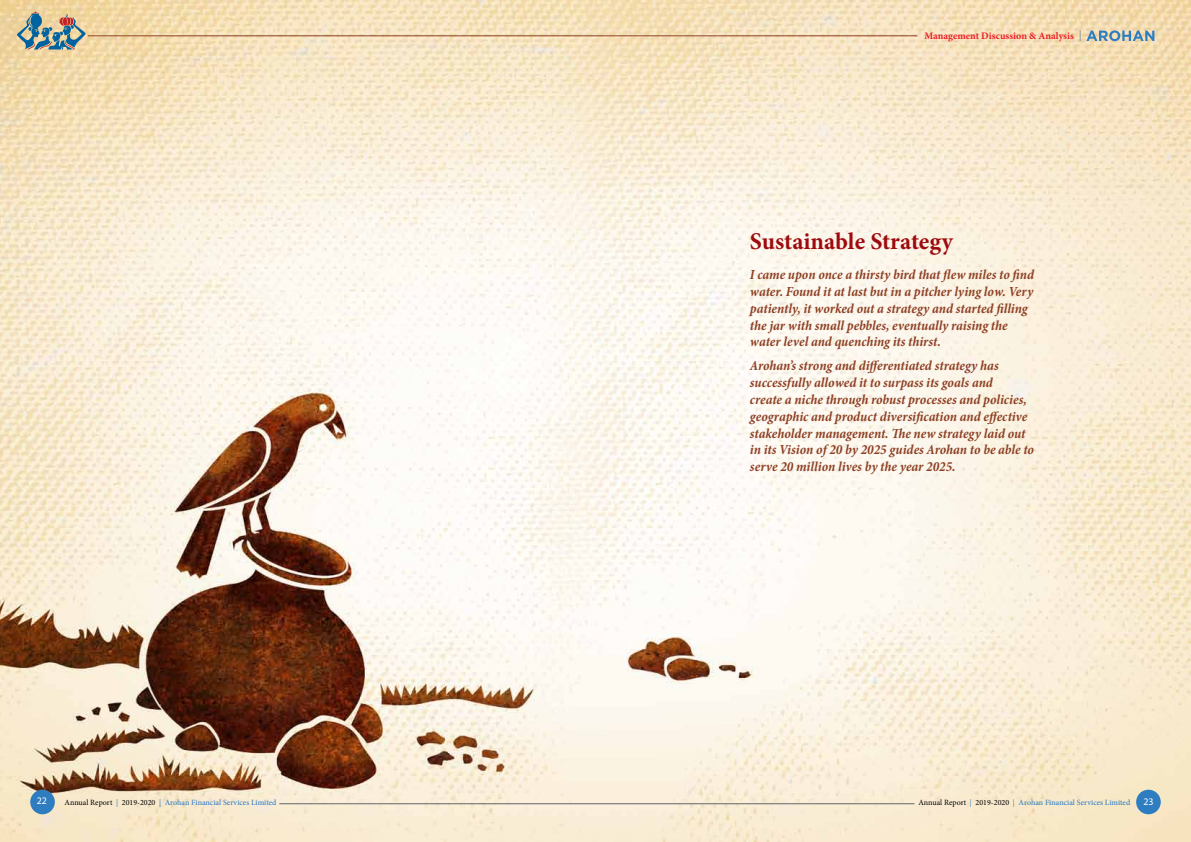
<style>
.page{position:relative;width:1191px;height:842px;background:#fff}
.page>*{position:absolute;margin:0;border:0;box-sizing:border-box;transform-origin:0 0}
.t1{font:700 24px "Minion Pro";letter-spacing:-.005em;color:#9e0b0f}
.t2{font:italic 700 condensed 14px/16.8px "Minion Pro";letter-spacing:-.005em;color:#8e4024}
.t3{font:700 10px "Minion Pro";color:#ed1d24}
.t4{font:10px "Myriad Pro";color:#fff}
.t5{font:500 8px "Minion Pro";color:#2f7dc1}
.s1{font-weight:400;color:#000}
.s2{font-weight:400}
</style>
<div class="page">
<img style="left:0;top:0;width:1191px;height:842px">
<div style="left:1136px;top:790px;width:24px;height:24px;background:#2f7dc1;border-radius:50%"></div>
<div style="left:30px;top:790px;width:25px;height:24px;background:#2f7dc1;border-radius:50%"></div>
<svg style="left:1080px;top:30px;width:74px;height:11px"></svg>
<hr style="left:88px;top:36px;width:829px;height:1px;background:#8e4024">
<svg style="left:17px;top:11px;width:69px;height:39px;background:#a0a89a"></svg>
<hr style="left:279px;top:803px;width:635px;height:1px;background:#636466">
<p class="t3" style="left:924px;top:29px;width:151px">Management Discussion &amp; Analysis</p>
<h1 class="t1" style="left:750px;top:225px;width:204px">Sustainable Strategy</h1>
<p class="t2" style="left:750px;top:266px;width:286px">I came upon once a thirsty bird that flew miles to find water. Found it at last but in a pitcher lying low. Very patiently, it worked out a strategy and started filling the jar with small pebbles, eventually raising the water level and quenching its thirst.</p>
<p class="t2" style="left:750px;top:357px;width:286px">Arohan’s strong and differentiated strategy has successfully allowed it to surpass its goals and<br>create a niche through robust processes and policies, geographic and product diversification and effective stakeholder management. The new strategy laid out in its Vision of 20 by 2025 guides Arohan to be able to serve 20 million lives by the year 2025.</p>
<p class="t4" style="left:37px;top:795px;width:12px">22</p>
<p class="t4" style="left:1143px;top:795px;width:12px">23</p>
<p class="t5" style="left:65px;top:797px;width:213px"><span class="s1">Annual Report</span> <span class="s2">|</span> <span class="s1">2019-2020</span> <span class="s2">|</span> Arohan Financial Services Limited</p>
<p class="t5" style="left:918px;top:797px;width:213px"><span class="s1">Annual Report</span> <span class="s2">|</span> <span class="s1">2019-2020</span> <span class="s2">|</span> Arohan Financial Services Limited</p>
</div>
